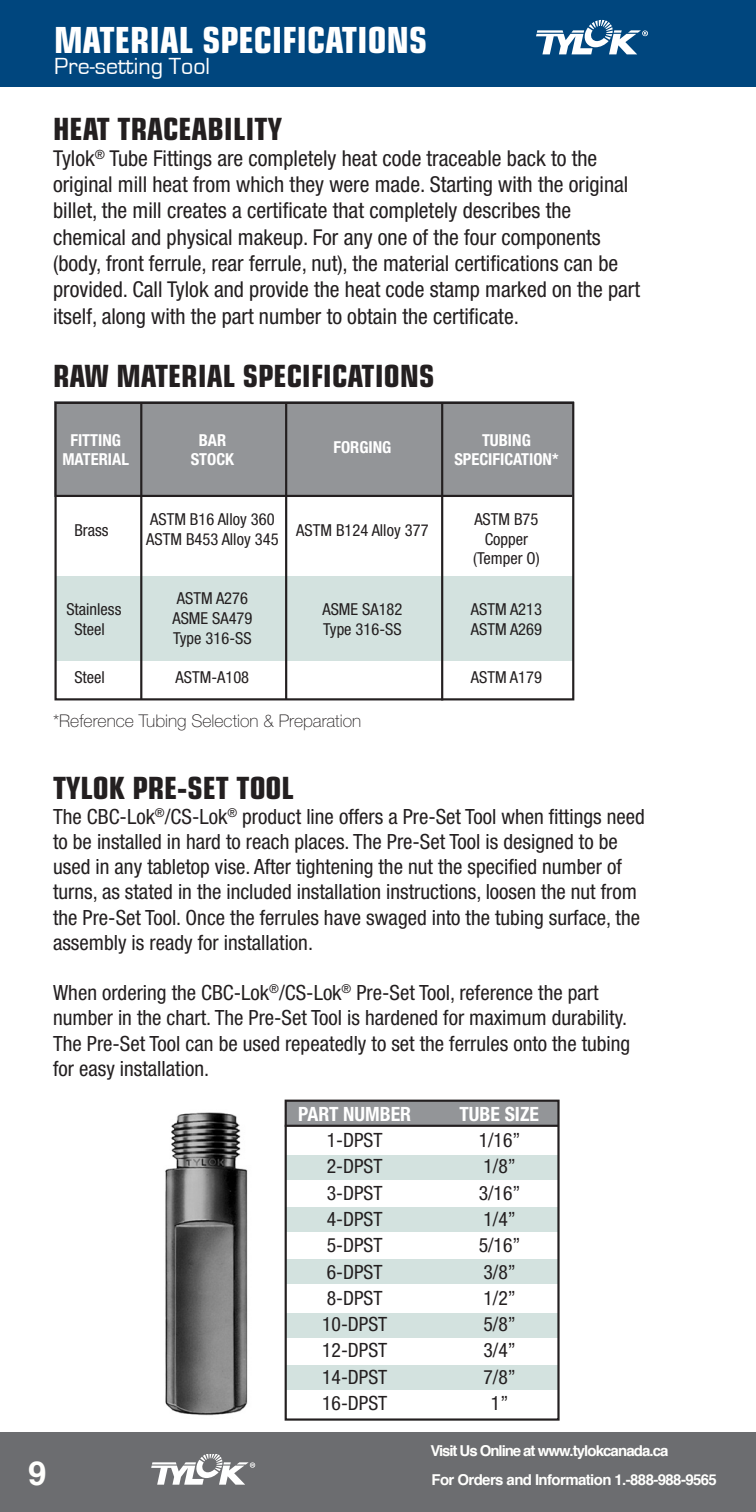
<style>
.page{position:relative;width:756px;height:1512px;background:#fff}
.page>*{position:absolute;margin:0;border:0;box-sizing:border-box;transform-origin:0 0}
.t1{font:700 condensed 36px "Eurostile";color:#fff}
.t2{font:700 33px "Helvetica";color:#fffffd}
.t3{font:700 condensed 30.6px "Eurostile";color:#231f20}
.t4{font:24px "Eurostile";color:#fff}
.t5{font:condensed 21.9px/26.4px "Helvetica Neue LT Std";color:#231f20}
.t6{font:condensed 21px/25.2px "Helvetica Neue LT Std";color:#231f20}
.t7{font:condensed 19.8px "Helvetica Neue LT Std";color:#231f20}
.t8{font:700 condensed 19.8px "Helvetica Neue LT Std";color:#fff}
.t9{font:100 17.4px "Helvetica Neue LT Std";color:#231f20}
.t10{font:condensed 16.5px/19.8px "Helvetica Neue LT Std";color:#231f20;text-align:center}
.t11{font:700 condensed 16.5px "Helvetica Neue LT Std";color:#fff}
.t12{font:700 15px "Helvetica";letter-spacing:-.04em;color:#fffffd}
.t13{font:700 15px "Helvetica";letter-spacing:-.06em;color:#fffffd}
</style>
<div class="page">
<div style="left:0;top:0;width:756px;height:86px;background:#00467e"></div>
<svg style="left:536px;top:20px;width:112px;height:34px"></svg>
<div style="left:0;top:1432px;width:756px;height:80px;background:#6c6d70"></div>
<svg style="left:151px;top:1455px;width:104px;height:30px"></svg>
<div style="left:56px;top:576px;width:518px;height:85px;background:#d3e2df"></div>
<div style="left:54px;top:401px;width:519px;height:96px;background:#939598"></div>
<div style="left:54px;top:402px;width:520px;height:298px;border:2px solid #231f20"></div>
<hr style="left:56px;top:495px;width:516px;height:2px;background:#231f20">
<hr style="left:140px;top:403px;width:2px;height:297px;background:#231f20">
<hr style="left:285px;top:403px;width:2px;height:297px;background:#231f20">
<hr style="left:441px;top:403px;width:2px;height:297px;background:#231f20">
<div style="left:286px;top:1155px;width:272px;height:24px;background:#d3e2df"></div>
<div style="left:286px;top:1101px;width:272px;height:25px;background:#939598"></div>
<div style="left:286px;top:1207px;width:272px;height:24px;background:#d3e2df"></div>
<div style="left:286px;top:1260px;width:272px;height:24px;background:#d3e2df"></div>
<div style="left:286px;top:1313px;width:272px;height:25px;background:#d3e2df"></div>
<div style="left:286px;top:1365px;width:272px;height:25px;background:#d3e2df"></div>
<div style="left:285px;top:1100px;width:275px;height:321px;border:2px solid #231f20"></div>
<hr style="left:285px;top:1125px;width:273px;height:2px;background:#231f20">
<img style="left:165px;top:1112px;width:83px;height:304px">
<h1 class="t1" style="left:54px;top:18px;width:375px">MATERIAL SPECIFICATIONS</h1>
<p class="t4" style="left:54px;top:55px;width:158px">Pre-setting Tool</p>
<h3 class="t3" style="left:53px;top:110px;width:230px">HEAT TRACEABILITY</h3>
<p class="t5" style="left:53px;top:145px;width:588px">Tylok<sup>®</sup> Tube Fittings are completely heat code traceable back to the original mill heat from which they were made. Starting with the original billet, the mill creates a certificate that completely describes the chemical and physical makeup. For any one of the four components (body, front ferrule, rear ferrule, nut), the material certifications can be provided. Call Tylok and provide the heat code stamp marked on the part itself, along with the part number to obtain the certificate.</p>
<h3 class="t3" style="left:53px;top:358px;width:383px">RAW MATERIAL SPECIFICATIONS</h3>
<p class="t11" style="left:70px;top:430px;width:52px">FITTING</p>
<p class="t11" style="left:199px;top:430px;width:29px">BAR</p>
<p class="t11" style="left:482px;top:430px;width:50px">TUBING</p>
<p class="t11" style="left:62px;top:449px;width:68px">MATERIAL</p>
<p class="t11" style="left:191px;top:449px;width:45px">STOCK</p>
<p class="t11" style="left:333px;top:437px;width:60px">FORGING</p>
<p class="t11" style="left:454px;top:449px;width:106px">SPECIFICATION*</p>
<p class="t10" style="left:74px;top:520px;width:36px">Brass</p>
<p class="t10" style="left:150px;top:509px;width:126px">ASTM B16 Alloy 360</p>
<p class="t10" style="left:474px;top:509px;width:66px">ASTM B75</p>
<p class="t10" style="left:296px;top:520px;width:134px">ASTM B124 Alloy 377</p>
<p class="t10" style="left:146px;top:529px;width:134px">ASTM B453 Alloy 345</p>
<p class="t10" style="left:473px;top:529px;width:68px">Copper (Temper O)</p>
<p class="t10" style="left:66px;top:599px;width:56px">Stainless</p>
<p class="t10" style="left:74px;top:619px;width:32px">Steel</p>
<p class="t10" style="left:177px;top:588px;width:73px">ASTM A276</p>
<p class="t10" style="left:172px;top:608px;width:81px">ASME SA479</p>
<p class="t10" style="left:173px;top:628px;width:80px">Type 316-SS</p>
<p class="t10" style="left:322px;top:599px;width:81px">ASME SA182</p>
<p class="t10" style="left:471px;top:599px;width:73px">ASTM A213</p>
<p class="t10" style="left:323px;top:619px;width:80px">Type 316-SS</p>
<p class="t10" style="left:471px;top:619px;width:73px">ASTM A269</p>
<p class="t10" style="left:74px;top:667px;width:32px">Steel</p>
<p class="t10" style="left:176px;top:667px;width:75px">ASTM-A108</p>
<p class="t10" style="left:471px;top:667px;width:73px">ASTM A179</p>
<p class="t9" style="left:53px;top:711px;width:310px">*Reference Tubing Selection &amp; Preparation</p>
<h3 class="t3" style="left:53px;top:769px;width:242px">TYLOK PRE-SET TOOL</h3>
<p class="t6" style="left:53px;top:804px;width:593px">The CBC-Lok<sup>®</sup>/CS-Lok<sup>®</sup> product line offers a Pre-Set Tool when fittings need to be installed in hard to reach places. The Pre-Set Tool is designed to be used in any tabletop vise. After tightening the nut the specified number of turns, as stated in the included installation instructions, loosen the nut from the Pre-Set Tool. Once the ferrules have swaged into the tubing surface, the assembly is ready for installation.</p>
<p class="t6" style="left:53px;top:980px;width:579px">When ordering the CBC-Lok<sup>®</sup>/CS-Lok<sup>®</sup> Pre-Set Tool, reference the part number in the chart. The Pre-Set Tool is hardened for maximum durability.<br>The Pre-Set Tool can be used repeatedly to set the ferrules onto the tubing for easy installation.</p>
<h2 class="t2" style="left:28px;top:1460px;width:20px">9</h2>
<p class="t8" style="left:298px;top:1102px;width:114px">PART NUMBER</p>
<p class="t8" style="left:460px;top:1102px;width:81px">TUBE SIZE</p>
<p class="t7" style="left:327px;top:1129px;width:57px">1-DPST</p>
<p class="t7" style="left:479px;top:1129px;width:43px">1/16”</p>
<p class="t7" style="left:327px;top:1155px;width:57px">2-DPST</p>
<p class="t7" style="left:483px;top:1155px;width:34px">1/8”</p>
<p class="t7" style="left:327px;top:1181px;width:57px">3-DPST</p>
<p class="t7" style="left:479px;top:1181px;width:43px">3/16”</p>
<p class="t7" style="left:327px;top:1208px;width:57px">4-DPST</p>
<p class="t7" style="left:483px;top:1208px;width:34px">1/4”</p>
<p class="t7" style="left:327px;top:1234px;width:57px">5-DPST</p>
<p class="t7" style="left:479px;top:1234px;width:43px">5/16”</p>
<p class="t7" style="left:327px;top:1260px;width:57px">6-DPST</p>
<p class="t7" style="left:483px;top:1260px;width:34px">3/8”</p>
<p class="t7" style="left:327px;top:1286px;width:57px">8-DPST</p>
<p class="t7" style="left:483px;top:1286px;width:34px">1/2”</p>
<p class="t7" style="left:322px;top:1313px;width:67px">10-DPST</p>
<p class="t7" style="left:483px;top:1313px;width:34px">5/8”</p>
<p class="t7" style="left:322px;top:1339px;width:67px">12-DPST</p>
<p class="t7" style="left:483px;top:1339px;width:34px">3/4”</p>
<p class="t7" style="left:322px;top:1365px;width:67px">14-DPST</p>
<p class="t7" style="left:483px;top:1365px;width:34px">7/8”</p>
<p class="t7" style="left:322px;top:1392px;width:67px">16-DPST</p>
<p class="t7" style="left:491px;top:1392px;width:19px">1”</p>
<p class="t13" style="left:430px;top:1445px;width:240px">Visit Us Online at www.tylokcanada.ca</p>
<p class="t12" style="left:432px;top:1473px;width:287px">For Orders and Information 1.-888-988-9565</p>
</div>
